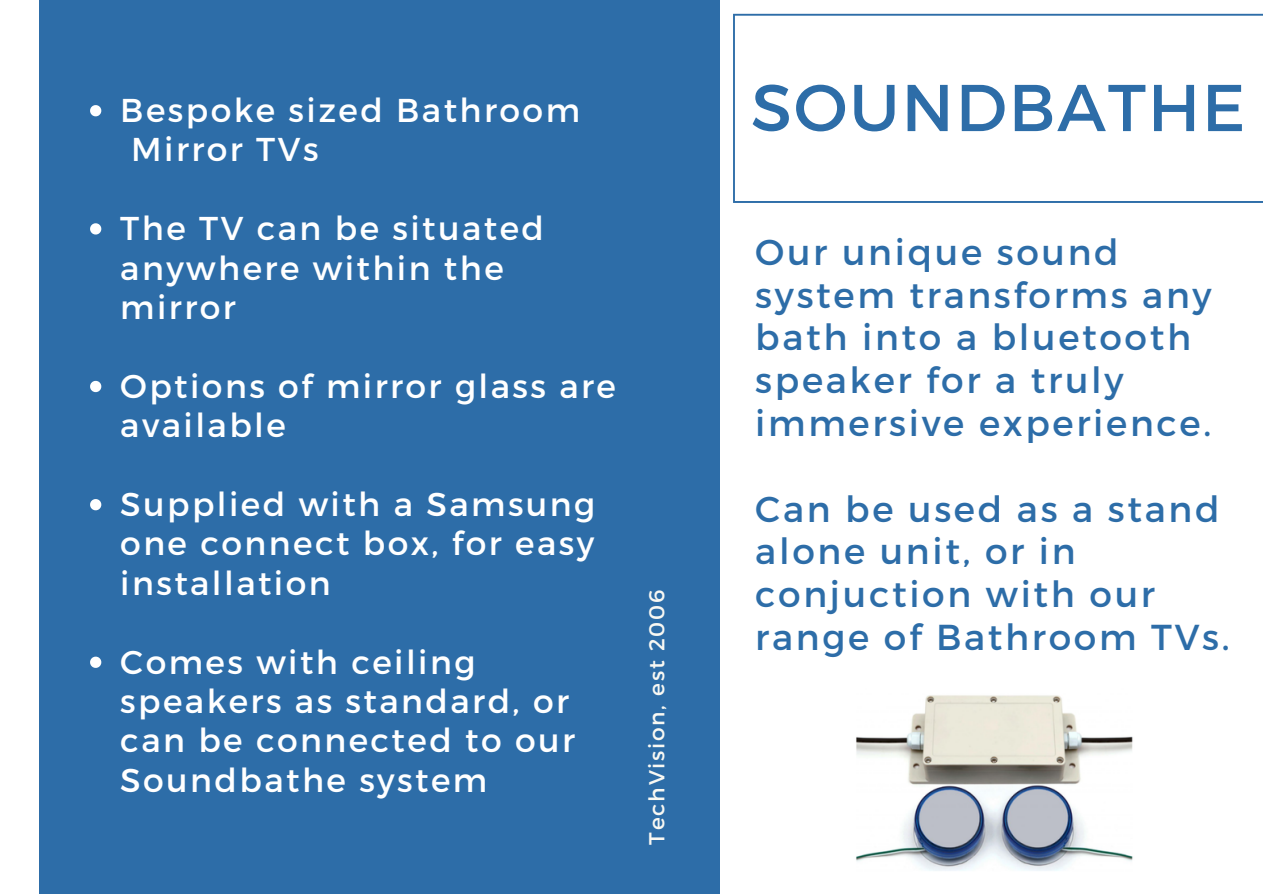
<style>
.page{position:relative;width:1263px;height:894px;background:#fff}
.page>*{position:absolute;margin:0;border:0;box-sizing:border-box;transform-origin:0 0}
.t1{font:66px "Montserrat";letter-spacing:.03em;color:#2d6da8}
.t2{font:36px/42.8px "Montserrat";letter-spacing:.075em;color:#2d6da8}
.t3{font:33px/39.3px "Montserrat";letter-spacing:.075em;color:#fff}
.t4{font:21.75px "Montserrat";letter-spacing:.08em;color:#f8f8f3}
</style>
<div class="page">
<div style="left:39px;top:0;width:680px;height:893px;background:#2d6da8"></div>
<svg style="left:90px;top:105px;width:11px;height:11px"></svg>
<svg style="left:90px;top:223px;width:11px;height:11px"></svg>
<svg style="left:90px;top:381px;width:11px;height:11px"></svg>
<svg style="left:90px;top:499px;width:11px;height:11px"></svg>
<svg style="left:90px;top:656px;width:11px;height:11px"></svg>
<svg style="left:733px;top:14px;width:530px;height:189px"></svg>
<img style="left:856px;top:695px;width:277px;height:176px">
<p class="t3" style="left:131px;top:89px;width:450px;text-indent:-11px">Bespoke sized Bathroom<br>Mirror TVs</p>
<p class="t3" style="left:120px;top:207px;width:425px">The TV can be situated anywhere within the mirror</p>
<p class="t3" style="left:120px;top:364px;width:497px">Options of mirror glass are available</p>
<p class="t3" style="left:120px;top:482px;width:477px;text-align:justify">Supplied with a Samsung one connect box, for easy installation</p>
<p class="t3" style="left:120px;top:640px;width:456px">Comes with ceiling speakers as standard, or can be connected to our<br>Soundbathe system</p>
<p class="t4" style="left:643px;top:844px;width:256px;rotate:-90deg">TechVision, est 2006</p>
<h1 class="t1" style="left:751px;top:65px;width:496px">SOUNDBATHE</h1>
<p class="t2" style="left:755px;top:229px;width:458px">Our unique sound system transforms any bath into a bluetooth speaker for a truly immersive experience.</p>
<p class="t2" style="left:755px;top:485px;width:476px">Can be used as a stand alone unit, or in conjuction with our range of Bathroom TVs.</p>
</div>
